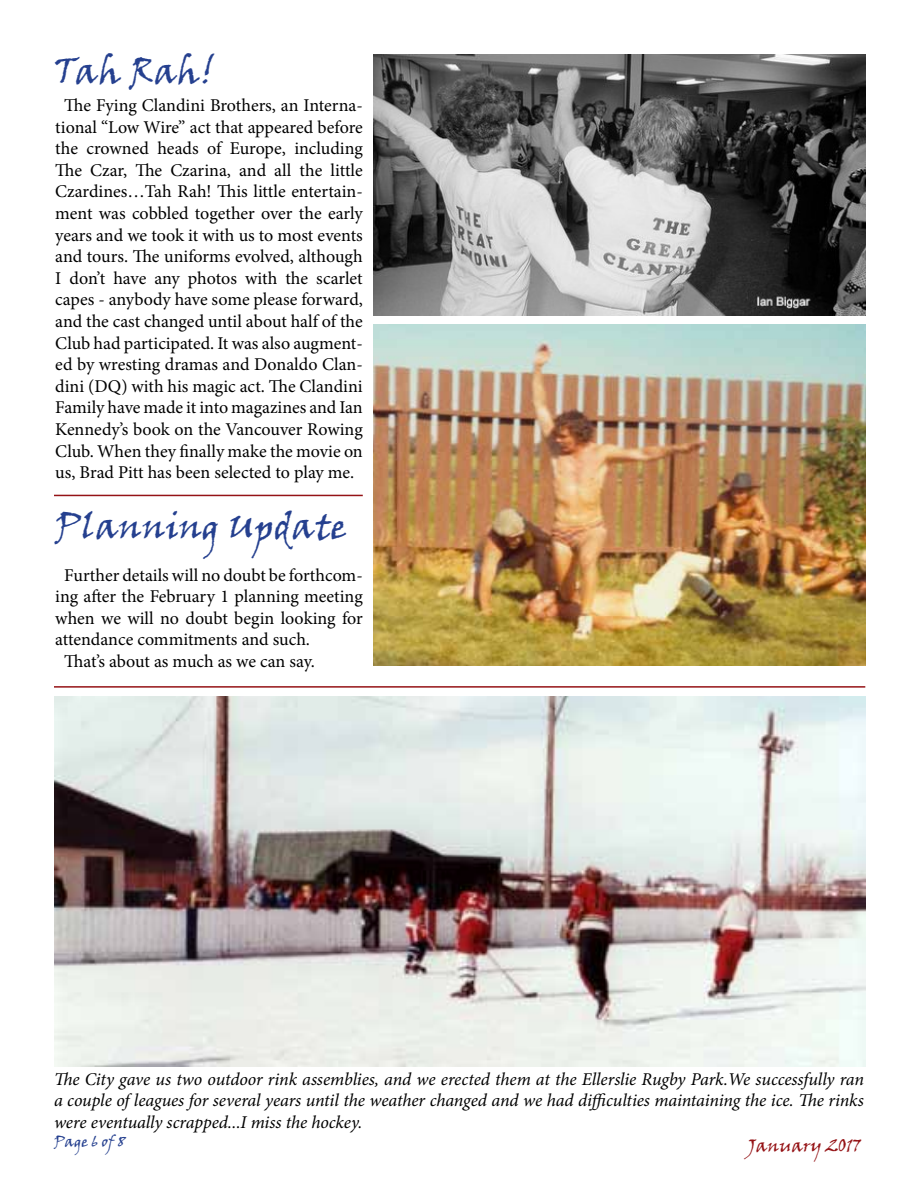
<style>
.page{position:relative;width:918px;height:1188px;background:#fff}
.page>*{position:absolute;margin:0;border:0;box-sizing:border-box;transform-origin:0 0}
.t1{font:36px "Viner Hand ITC";color:#25408f}
.t2{font:18px/21.6px "Minion Pro";letter-spacing:-.005em;color:#000;text-align:center}
.t3{font:italic 18px/21.6px "Minion Pro";letter-spacing:-.005em;color:#000;text-align:justify}
.t4{font:18px "Viner Hand ITC";color:#951316}
.t5{font:15px "Viner Hand ITC";color:#25408f}
</style>
<div class="page">
<img style="left:373px;top:54px;width:492px;height:261px">
<img style="left:54px;top:697px;width:811px;height:370px">
<img style="left:373px;top:324px;width:492px;height:342px">
<hr style="left:54px;top:686px;width:811px;height:2px;background:#951316">
<hr style="left:54px;top:495px;width:309px;height:1px;background:#951316">
<h1 class="t1" style="left:54px;top:49px;width:162px">Tah Rah!</h1>
<p class="t2" style="left:55px;top:95px;width:309px">The Fying Clandini Brothers, an Interna&shy;tional “Low Wire” act that appeared before the crowned heads of Europe, including The Czar, The Czarina, and all the little Czardines…Tah Rah! This little entertain&shy;ment was cobbled together over the early years and we took it with us to most events and tours. The uniforms evolved, although I don’t have any photos with the scarlet capes - anybody have some please forward, and the cast changed until about half of the Club had participated. It was also augment&shy;ed by wresting dramas and Donaldo Clan&shy;dini (DQ) with his magic act. The Clandini Family have made it into magazines and Ian Kennedy’s book on the Vancouver Rowing Club. When they finally make the movie on us, Brad Pitt has been selected to play me.</p>
<h1 class="t1" style="left:55px;top:504px;width:293px">Planning Update</h1>
<p class="t2" style="left:64px;top:564px;width:300px">Further details will no doubt be forthcom-</p>
<p class="t2" style="left:55px;top:586px;width:309px">ing after the February 1 planning meeting</p>
<p class="t2" style="left:55px;top:607px;width:309px">when we will no doubt begin looking for</p>
<p class="t2" style="left:55px;top:629px;width:256px">attendance commitments and such.</p>
<p class="t2" style="left:64px;top:651px;width:252px">That’s about as much as we can say.</p>
<p class="t3" style="left:54px;top:1068px;width:812px">The City gave us two outdoor rink assemblies, and we erected them at the Ellerslie Rugby Park.We successfully ran a couple of leagues for several years until the weather changed and we had difficulties maintaining the ice. The rinks were eventually scrapped...I miss the hockey.</p>
<p class="t5" style="left:54px;top:1132px;width:73px">Page 6 of 8</p>
<p class="t4" style="left:748px;top:1134px;width:115px">January 2017</p>
</div>
